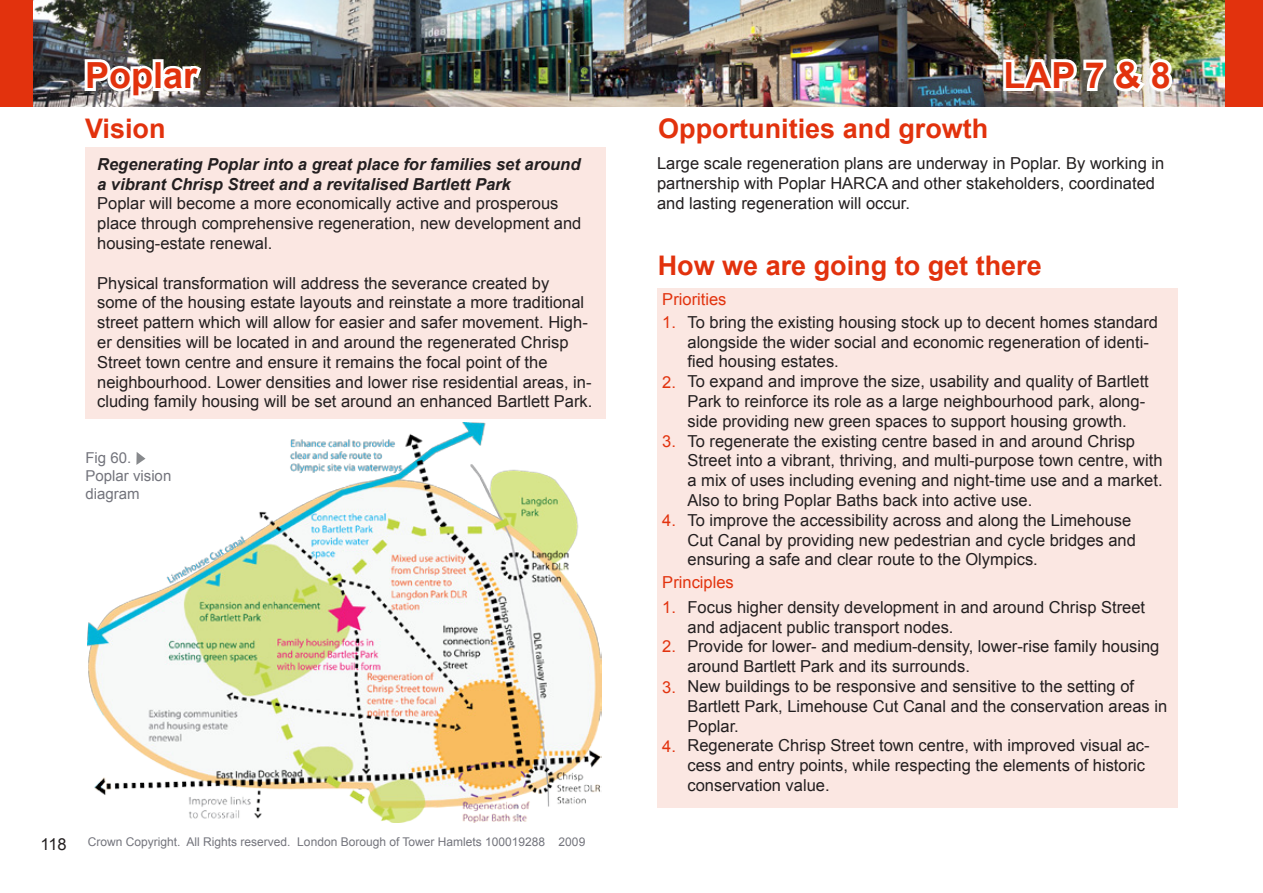
<style>
.page{position:relative;width:1263px;height:893px;background:#fff}
.page>*{position:absolute;margin:0;border:0;box-sizing:border-box;transform-origin:0 0}
.Heading_-_black{font:700 36px "Arial";color:#e2320d}
.t1{font:700 27px "Arial";color:#e2320d}
.t2{font:16.5px/19.8px "Arial";color:#231f20}
.t3{font:italic 700 16.5px/19.8px "Arial";color:#231f20}
.t4{font:16.5px "Arial";color:#e2320d}
.t5{font:15px/18px "Arial";color:#73747c}
.t6{font:12px "Arial";color:#73747c}
</style>
<div class="page">
<div style="left:0;top:0;width:1263px;height:107px;background:#e2320d"></div>
<img style="left:34px;top:0;width:1190px;height:107px">
<svg style="left:82px;top:55px;width:123px;height:46px;background:#b3b2b0"></svg>
<div style="left:85px;top:147px;width:521px;height:272px;background:#fbe7e2"></div>
<div style="left:657px;top:288px;width:521px;height:520px;background:#fbe7e2"></div>
<img style="left:87px;top:423px;width:515px;height:399px">
<img style="left:1000px;top:51px;width:177px;height:45px">
<svg style="left:136px;top:452px;width:9px;height:13px"></svg>
<p class="t2" style="left:40px;top:834px;width:28px">118</p>
<p class="Heading_-_black" style="left:1003px;top:52px;width:169px">LAP 7 &amp; 8</p>
<p class="Heading_-_black" style="left:85px;top:52px;width:114px">Poplar</p>
<p class="t1" style="left:85px;top:111px;width:82px">Vision</p>
<p class="t1" style="left:658px;top:110px;width:332px">Opportunities and growth</p>
<p class="t3" style="left:97px;top:155px;width:485px">Regenerating Poplar into a great place for families set around a vibrant Chrisp Street and a revitalised Bartlett Park</p>
<p class="t2" style="left:97px;top:194px;width:463px">Poplar will become a more economically active and prosperous</p>
<p class="t2" style="left:97px;top:214px;width:486px">place through comprehensive regeneration, new development and housing-estate renewal.</p>
<p class="t2" style="left:97px;top:273px;width:497px">Physical transformation will address the severance created by some of the housing estate layouts and reinstate a more traditional street pattern which will allow for easier and safer movement. High&shy;er densities will be located in and around the regenerated Chrisp Street town centre and ensure it remains the focal point of the neighbourhood. Lower densities and lower rise residential areas, in&shy;cluding family housing will be set around an enhanced Bartlett Park.</p>
<p class="t2" style="left:657px;top:154px;width:509px">Large scale regeneration plans are underway in Poplar. By working in partnership with Poplar HARCA and other stakeholders, coordinated and lasting regeneration will occur.</p>
<p class="t1" style="left:658px;top:248px;width:386px">How we are going to get there</p>
<p class="t4" style="left:662px;top:288px;width:66px">Priorities</p>
<p class="t2" style="left:687px;top:312px;width:472px">To bring the existing housing stock up to decent homes standard</p>
<p class="t2" style="left:687px;top:332px;width:463px">alongside the wider social and economic regeneration of identi&shy;fied housing estates.</p>
<p class="t2" style="left:687px;top:372px;width:463px">To expand and improve the size, usability and quality of Bartlett<br>Park to reinforce its role as a large neighbourhood park, along&shy;side providing new green spaces to support housing growth.</p>
<p class="t2" style="left:687px;top:431px;width:477px">To regenerate the existing centre based in and around Chrisp Street into a vibrant, thriving, and multi-purpose town centre, with a mix of uses including evening and night-time use and a market.<br>Also to bring Poplar Baths back into active use.</p>
<p class="t2" style="left:687px;top:510px;width:445px">To improve the accessibility across and along the Limehouse</p>
<p class="t2" style="left:687px;top:530px;width:450px">Cut Canal by providing new pedestrian and cycle bridges and</p>
<p class="t2" style="left:687px;top:550px;width:352px">ensuring a safe and clear route to the Olympics.</p>
<p class="t2" style="left:687px;top:597px;width:459px">Focus higher density development in and around Chrisp Street and adjacent public transport nodes.</p>
<p class="t2" style="left:687px;top:637px;width:473px">Provide for lower- and medium-density, lower-rise family housing around Bartlett Park and its surrounds.</p>
<p class="t2" style="left:687px;top:676px;width:481px">New buildings to be responsive and sensitive to the setting of<br>Bartlett Park, Limehouse Cut Canal and the conservation areas in<br>Poplar.</p>
<p class="t2" style="left:687px;top:736px;width:464px">Regenerate Chrisp Street town centre, with improved visual ac&shy;cess and entry points, while respecting the elements of historic conservation value.</p>
<p class="t4" style="left:662px;top:311px;width:15px">1.</p>
<p class="t4" style="left:662px;top:371px;width:15px">2.</p>
<p class="t4" style="left:662px;top:430px;width:15px">3.</p>
<p class="t5" style="left:85px;top:449px;width:47px">Fig 60.</p>
<p class="t5" style="left:85px;top:467px;width:87px">Poplar vision diagram</p>
<p class="t4" style="left:662px;top:510px;width:15px">4.</p>
<p class="t4" style="left:662px;top:571px;width:73px">Principles</p>
<p class="t4" style="left:662px;top:596px;width:15px">1.</p>
<p class="t4" style="left:662px;top:636px;width:15px">2.</p>
<p class="t4" style="left:662px;top:676px;width:15px">3.</p>
<p class="t4" style="left:662px;top:735px;width:15px">4.</p>
<p class="t6" style="left:88px;top:834px;width:499px">Crown Copyright. All Rights reserved. London Borough of Tower Hamlets 100019288 2009</p>
</div>
